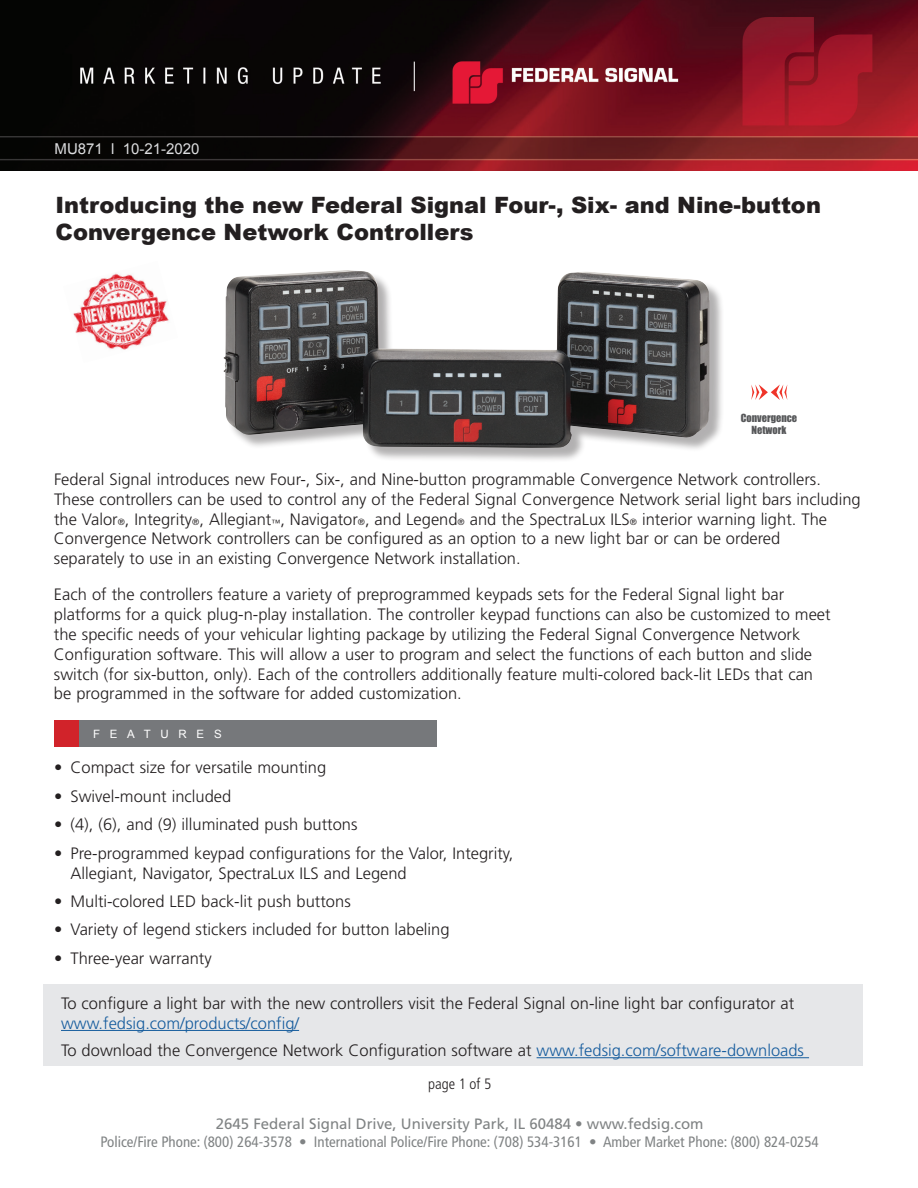
<style>
.page{position:relative;width:918px;height:1188px;background:#fff}
.page>*{position:absolute;margin:0;border:0;box-sizing:border-box;transform-origin:0 0}
.t1{font:900 22.5px/27px "Arial";color:#231f20}
.t2{font:300 16.5px/19.8px "Frutiger";color:#231f20}
.t3{font:300 16.5px/27.3px "Frutiger";color:#175d9e}
.t4{font:condensed 15px "Frutiger";color:#808384}
.t5{font:15px "Frutiger";color:#808384}
.t6{font:15px "Arial";color:#dcdddf}
.t7{font:300 condensed 15px "Frutiger";color:#231f20}
.t8{font:11.55px "Arial";letter-spacing:.85em;color:#fff}
.t9{font:10.35px/12.5px "Impact";color:#57585a;text-align:center}
.s1{font-size:9px}
.s2{color:#231f20}
</style>
<div class="page">
<img style="left:0;top:0;width:918px;height:171px">
<div style="left:43px;top:985px;width:819px;height:81px;background:#e6e7e9"></div>
<div style="left:54px;top:720px;width:27px;height:27px;background:#d1232a"></div>
<div style="left:79px;top:720px;width:358px;height:27px;background:#76787b"></div>
<div style="left:226px;top:272px;width:499px;height:191px;background:#231f20;opacity:.35"></div>
<img style="left:224px;top:270px;width:486px;height:178px">
<hr style="left:61px;top:1030px;width:238px;height:1px;background:#175d9e">
<hr style="left:537px;top:1057px;width:272px;height:1px;background:#175d9e">
<img style="left:73px;top:273px;width:96px;height:77px">
<svg style="left:751px;top:384px;width:36px;height:16px"></svg>
<p class="t6" style="left:55px;top:139px;width:147px">MU871 l 10-21-2020</p>
<h1 class="t1" style="left:56px;top:191px;width:767px">Introducing the new Federal Signal Four-, Six- and Nine-button<br>Convergence Network Controllers</h1>
<p class="t9" style="left:741px;top:411px;width:58px">Convergence<br>Network</p>
<p class="t2" style="left:54px;top:469px;width:808px">Federal Signal introduces new Four-, Six-, and Nine-button programmable Convergence Network controllers.<br>These controllers can be used to control any of the Federal Signal Convergence Network serial light bars including the Valor<span class="s1">®</span>, Integrity<span class="s1">®</span>, Allegiant<sub>™</sub>, Navigator<span class="s1">®</span>, and Legend<span class="s1">®</span> and the SpectraLux ILS<span class="s1">®</span> interior warning light. The Convergence Network controllers can be configured as an option to a new light bar or can be ordered<br>separately to use in an existing Convergence Network installation.</p>
<p class="t2" style="left:54px;top:585px;width:778px">Each of the controllers feature a variety of preprogrammed keypads sets for the Federal Signal light bar platforms for a quick plug-n-play installation. The controller keypad functions can also be customized to meet the specific needs of your vehicular lighting package by utilizing the Federal Signal Convergence Network Configuration software. This will allow a user to program and select the functions of each button and slide switch (for six-button, only). Each of the controllers additionally feature multi-colored back-lit LEDs that can be programmed in the software for added customization.</p>
<p class="t8" style="left:93px;top:726px;width:130px">FEATURES</p>
<p class="t2" style="left:54px;top:758px;width:274px">• Compact size for versatile mounting</p>
<p class="t2" style="left:54px;top:786px;width:179px">• Swivel-mount included</p>
<p class="t2" style="left:54px;top:815px;width:305px">• (4), (6), and (9) illuminated push buttons</p>
<p class="t2" style="left:70px;top:843px;width:444px;text-indent:-16px">• Pre-programmed keypad configurations for the Valor, Integrity,<br>Allegiant, Navigator, SpectraLux ILS and Legend</p>
<p class="t2" style="left:54px;top:891px;width:298px">• Multi-colored LED back-lit push buttons</p>
<p class="t2" style="left:54px;top:920px;width:397px">• Variety of legend stickers included for button labeling</p>
<p class="t2" style="left:54px;top:948px;width:159px">• Three-year warranty</p>
<p class="t2" style="left:61px;top:993px;width:735px">To configure a light bar with the new controllers visit the Federal Signal on-line light bar configurator at</p>
<p class="t3" style="left:61px;top:1009px;width:745px">www.fedsig.com/products/config/<br><span class="s2">To download the Convergence Network Configuration software at</span> www.fedsig.com/software-downloads</p>
<p class="t7" style="left:428px;top:1075px;width:64px">page 1 of 5</p>
<p class="t5" style="left:216px;top:1115px;width:489px">2645 Federal Signal Drive, University Park, IL 60484 • www.fedsig.com</p>
<p class="t4" style="left:101px;top:1134px;width:720px">Police/Fire Phone: (800) 264-3578 • International Police/Fire Phone: (708) 534-3161 • Amber Market Phone: (800) 824-0254</p>
</div>
